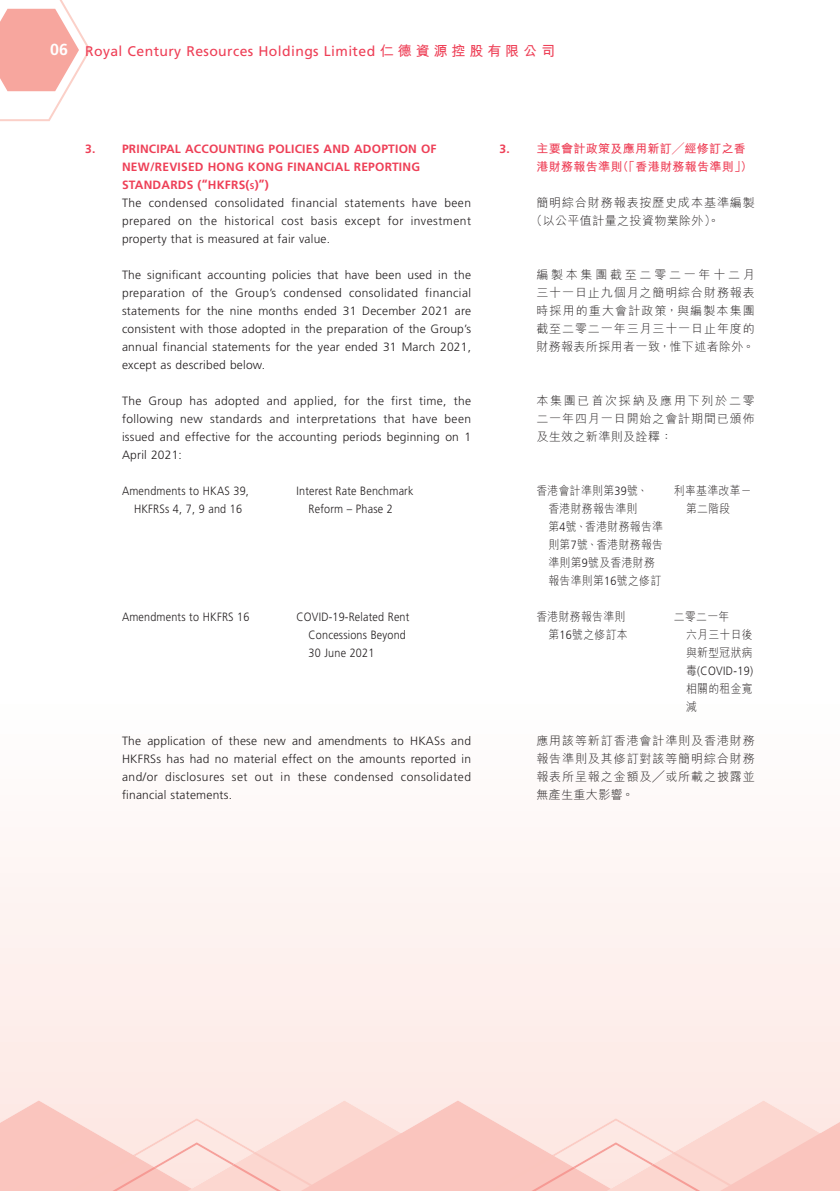
<style>
.page{position:relative;width:840px;height:1191px;background:#fff}
.page>*{position:absolute;margin:0;border:0;box-sizing:border-box;transform-origin:0 0}
.t1{font:14px "Frutiger LT Std";letter-spacing:.03em;color:#ee4057}
.t2{font:300 12px/18px "Frutiger LT Std";letter-spacing:.02em;color:#231f20;text-align:justify}
.t3{font:12px/18px "M Hei HK Light E Ten B5 H";letter-spacing:.035em;color:#231f20;text-align:justify}
.t4{font:300 12px/18px "Frutiger LT Std";letter-spacing:.02em;color:#231f20;scale:.9 1}
.t5{font:12px/18px "M Hei HK Light E Ten B5 H";letter-spacing:.035em;color:#231f20;scale:.9 1}
.t6{font:12px/18px "M Hei HK Bold E Ten B5 H";letter-spacing:.03em;color:#ee4057}
.t7{font:12px/18px "M Hei HK Light E Ten B5 H";letter-spacing:.075em;color:#231f20}
.s1{font-weight:700;font-size:16px;color:#fff}
.s2{font-family:"M Hei HK Bold E Ten B5 H"}
.s3{font-weight:700;color:#ee4057}
.s4{font-weight:700;font-size:8.4px;color:#ee4057}
.s5{font-family:"Frutiger LT Std";font-weight:700}
.s6{font-family:"Frutiger LT Std";font-weight:300}
.s7{font-family:"M Hei HK Light E Ten B5 H";font-weight:400}
</style>
<div class="page">
<div style="left:0;top:857px;width:839px;height:243px;background:#fdf0ed"></div>
<svg style="left:0;top:0;width:91px;height:121px"></svg>
<svg style="left:0;top:1100px;width:217px;height:91px;background:#fbd4cf"></svg>
<svg style="left:217px;top:1100px;width:238px;height:91px;background:#fbd6d0"></svg>
<svg style="left:455px;top:1100px;width:384px;height:91px;background:#fbd7d1"></svg>
<p class="t1" style="left:50px;top:46px;width:506px"><span class="s1">06</span> Royal Century Resources Holdings Limited <span class="s2">仁德資源控股有限公司</span></p>
<p class="t2" style="left:122px;top:140px;width:350px;text-align:left;text-indent:-37px"><span class="s3">3. PRINCIPAL ACCOUNTING POLICIES AND ADOPTION OF NEW/REVISED HONG KONG FINANCIAL REPORTING STANDARDS (“HKFRS(</span><span class="s4">S</span><span class="s3">)”)<br></span>The condensed consolidated financial statements have been prepared on the historical cost basis except for investment property that is measured at fair value.</p>
<p class="t2" style="left:122px;top:266px;width:350px">The significant accounting policies that have been used in the preparation of the Group’s condensed consolidated financial statements for the nine months ended 31 December 2021 are consistent with those adopted in the preparation of the Group’s annual financial statements for the year ended 31 March 2021, except as described below.</p>
<p class="t2" style="left:122px;top:392px;width:350px">The Group has adopted and applied, for the first time, the following new standards and interpretations that have been issued and effective for the accounting periods beginning on 1<br>April 2021:</p>
<p class="t4" style="left:122px;top:482px;width:142px;text-align:center">Amendments to HKAS 39,<br>HKFRSs 4, 7, 9 and 16</p>
<p class="t4" style="left:308px;top:482px;width:118px;text-indent:-12px">Interest Rate Benchmark<br>Reform – Phase 2</p>
<p class="t4" style="left:122px;top:608px;width:143px">Amendments to HKFRS 16</p>
<p class="t4" style="left:308px;top:608px;width:113px;text-indent:-12px">COVID-19-Related Rent<br>Concessions Beyond<br>30 June 2021</p>
<p class="t2" style="left:122px;top:733px;width:350px">The application of these new and amendments to HKASs and HKFRSs has had no material effect on the amounts reported in and/or disclosures set out in these condensed consolidated financial statements.</p>
<p class="t6" style="left:536px;top:141px;width:218px;text-indent:-37px"><span class="s5">3.</span> 主要會計政策及應用新訂╱經修訂之香港財務報告準則（「香港財務報告準則」）</p>
<p class="t7" style="left:530px;top:195px;width:226px;text-indent:6px">簡明綜合財務報表按歷史成本基準編製（以公平值計量之投資物業除外）。</p>
<p class="t3" style="left:536px;top:267px;width:220px">編製本集團截至二零二一年十二月三十一日止九個月之簡明綜合財務報表時採用的重大會計政策，與編製本集團截至二零二一年三月三十一日止年度的財務報表所採用者一致，惟下述者除外。</p>
<p class="t3" style="left:536px;top:393px;width:220px">本集團已首次採納及應用下列於二零二一年四月一日開始之會計期間已頒佈及生效之新準則及詮釋：</p>
<p class="t5" style="left:548px;top:483px;width:129px;text-indent:-12px">香港會計準則第<span class="s6">39</span>號、<br>香港財務報告準則<br>第<span class="s6">4</span>號、香港財務報告準則第<span class="s6">7</span>號、香港財務報告準則第<span class="s6">9</span>號及香港財務報告準則第<span class="s6">16</span>號之修訂</p>
<p class="t5" style="left:685px;top:483px;width:75px;text-indent:-12px">利率基準改革－第二階段</p>
<p class="t5" style="left:536px;top:609px;width:103px;text-align:right">香港財務報告準則第<span class="s6">16</span>號之修訂本</p>
<p class="t5" style="left:685px;top:609px;width:75px;text-indent:-12px">二零二一年<br>六月三十日後與新型冠狀病</p>
<p class="t4" style="left:685px;top:662px;width:76px"><span class="s7">毒</span>(COVID-19)</p>
<p class="t5" style="left:685px;top:681px;width:75px">相關的租金寬減</p>
<p class="t3" style="left:536px;top:733px;width:220px">應用該等新訂香港會計準則及香港財務報告準則及其修訂對該等簡明綜合財務報表所呈報之金額及╱或所載之披露並無產生重大影響。</p>
</div>
